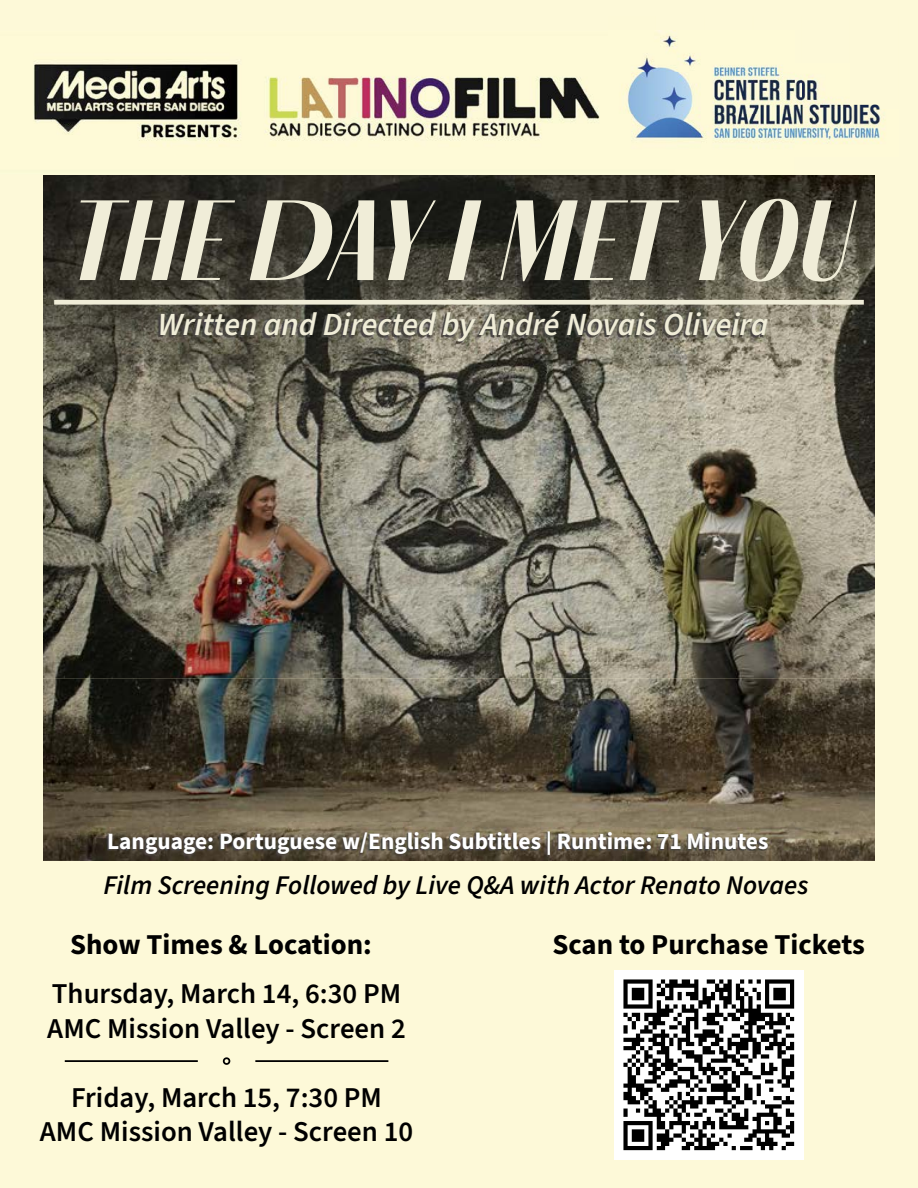
<style>
.page{position:relative;width:918px;height:1188px;background:#fff}
.page>*{position:absolute;margin:0;border:0;box-sizing:border-box;transform-origin:0 0}
.t1{font:italic 700 117.75px "Fino Sans";color:#f0edd8}
.t2{font:italic 600 32.25px "Source Sans 3";color:#f0edd8}
.t3{font:600 28.8px/34.5px "Source Sans 3";color:#000}
.t4{font:700 28.8px "Source Sans 3";color:#000}
.t5{font:italic 600 27px "Source Sans 3";color:#000}
.t6{font:700 23.4px "Source Sans 3";color:#fff}
</style>
<div class="page">
<div style="left:0;top:678px;width:918px;height:510px;background:#fdf9d8"></div>
<img style="left:42px;top:174px;width:833px;height:687px">
<div style="left:0;top:145px;width:42px;height:998px;background:#fdf9d8"></div>
<div style="left:875px;top:170px;width:43px;height:999px;background:#fdf9d8"></div>
<div style="left:0;top:0;width:918px;height:174px;background:#fdf9d8"></div>
<img style="left:34px;top:63px;width:566px;height:78px">
<img style="left:795px;top:78px;width:86px;height:66px">
<img style="left:627px;top:35px;width:168px;height:114px">
<img style="left:121px;top:305px;width:708px;height:48px">
<div style="left:54px;top:300px;width:810px;height:5px;background:#f0edd8"></div>
<img style="left:81px;top:823px;width:736px;height:38px">
<img style="left:614px;top:971px;width:189px;height:188px">
<svg style="left:222px;top:1057px;width:9px;height:8px"></svg>
<hr style="left:255px;top:1060px;width:133px;height:2px;background:#000">
<hr style="left:65px;top:1060px;width:133px;height:2px;background:#000">
<h1 class="t1" style="left:72px;top:171px;width:784px">THE DAY I MET YOU</h1>
<p class="t2" style="left:158px;top:304px;width:612px">Written and Directed by André Novais Oliveira</p>
<p class="t6" style="left:107px;top:825px;width:663px">Language: Portuguese w/English Subtitles | Runtime: 71 Minutes</p>
<p class="t5" style="left:103px;top:867px;width:707px">Film Screening Followed by Live Q&amp;A with Actor Renato Novaes</p>
<p class="t4" style="left:70px;top:926px;width:303px">Show Times &amp; Location:</p>
<p class="t3" style="left:47px;top:976px;width:360px">Thursday, March 14, 6:30 PM<br>AMC Mission Valley - Screen 2</p>
<p class="t3" style="left:40px;top:1080px;width:375px;text-align:center">Friday, March 15, 7:30 PM<br>AMC Mission Valley - Screen 10</p>
<p class="t4" style="left:552px;top:926px;width:314px">Scan to Purchase Tickets</p>
</div>
